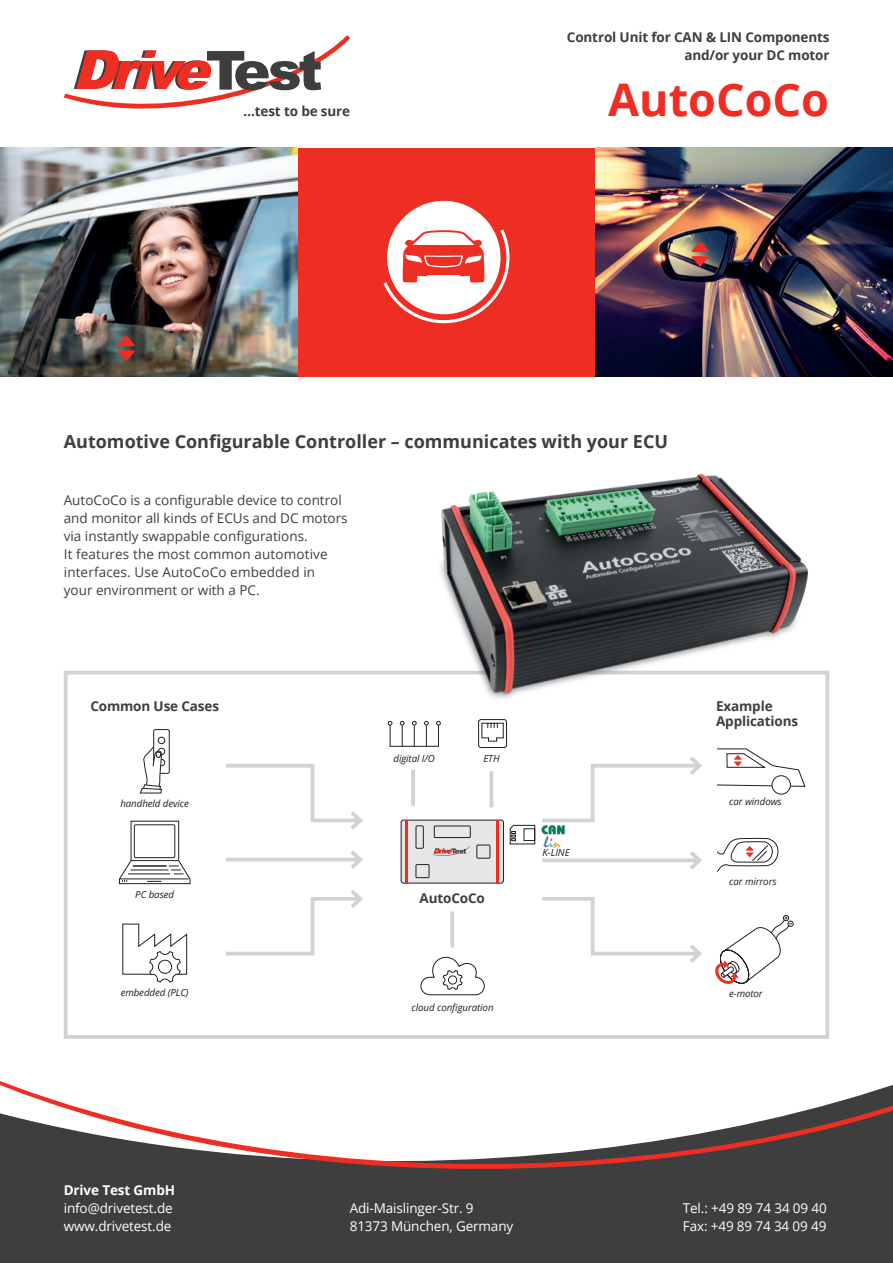
<style>
.page{position:relative;width:893px;height:1263px;background:#fff}
.page>*{position:absolute;margin:0;border:0;box-sizing:border-box;transform-origin:0 0}
.t1{font:700 45px "Open Sans";color:#ee2e22}
.t2{font:700 18px "Open Sans";color:#3e3e3f}
.t3{font:13.5px/18px "Open Sans";color:#3e3e3f}
.t4{font:13.5px/18px "Open Sans";letter-spacing:-.01em;color:#fff}
.t5{font:700 13.5px/18px "Open Sans";letter-spacing:-.01em;color:#3e3e3f;text-align:right}
.t6{font:700 13.5px "Open Sans";letter-spacing:-.01em;color:#fff}
.t7{font:italic 9.75px "Open Sans";letter-spacing:-.01em;color:#231f20}
</style>
<div class="page">
<svg style="left:0;top:999px;width:893px;height:264px;fill:#3e3e3f"></svg>
<svg style="left:0;top:1040px;width:893px;height:139px"></svg>
<img style="left:411px;top:473px;width:404px;height:226px">
<div style="left:298px;top:148px;width:297px;height:228px;background:#ee2e22"></div>
<img style="left:0;top:148px;width:298px;height:228px">
<img style="left:595px;top:148px;width:298px;height:228px">
<svg style="left:117px;top:336px;width:18px;height:25px"></svg>
<svg style="left:64px;top:35px;width:286px;height:74px"></svg>
<svg style="left:119px;top:820px;width:72px;height:64px"></svg>
<svg style="left:122px;top:923px;width:66px;height:60px"></svg>
<svg style="left:139px;top:729px;width:31px;height:65px"></svg>
<svg style="left:420px;top:956px;width:65px;height:40px"></svg>
<hr style="left:226px;top:858px;width:134px;height:3px;background:#d1d2d4">
<svg style="left:347px;top:850px;width:16px;height:19px"></svg>
<svg style="left:226px;top:890px;width:137px;height:66px"></svg>
<svg style="left:226px;top:764px;width:137px;height:66px"></svg>
<svg style="left:542px;top:897px;width:160px;height:66px"></svg>
<div style="left:478px;top:719px;width:29px;height:29px;border:1px solid #231f20;border-radius:2px"></div>
<svg style="left:481px;top:722px;width:23px;height:20px"></svg>
<svg style="left:450px;top:911px;width:4px;height:36px"></svg>
<hr style="left:490px;top:771px;width:3px;height:36px;background:#d1d2d4">
<hr style="left:411px;top:770px;width:4px;height:36px;background:#d1d2d4">
<div style="left:390px;top:725px;width:49px;height:22px;border:1px solid #231f20"></div>
<svg style="left:388px;top:721px;width:4px;height:4px"></svg>
<svg style="left:436px;top:721px;width:5px;height:4px"></svg>
<svg style="left:400px;top:721px;width:4px;height:26px"></svg>
<svg style="left:412px;top:721px;width:5px;height:26px"></svg>
<svg style="left:424px;top:721px;width:5px;height:26px"></svg>
<svg style="left:691px;top:242px;width:18px;height:25px"></svg>
<div style="left:387px;top:201px;width:113px;height:113px;background:#fff;border-radius:50%"></div>
<svg style="left:383px;top:226px;width:127px;height:98px"></svg>
<div style="left:401px;top:820px;width:102px;height:63px;background:#e6e7e9;border-radius:2px"></div>
<div style="left:401px;top:820px;width:103px;height:63px;border:1px solid #231f20;border-radius:2px"></div>
<hr style="left:405px;top:820px;width:3px;height:63px;background:#ee2e22">
<hr style="left:496px;top:820px;width:3px;height:63px;background:#ee2e22">
<div style="left:416px;top:864px;width:13px;height:14px;border:1px solid #231f20"></div>
<div style="left:477px;top:845px;width:13px;height:13px;border:1px solid #231f20"></div>
<div style="left:434px;top:826px;width:36px;height:12px;border:1px solid #231f20"></div>
<div style="left:416px;top:826px;width:7px;height:22px;border:1px solid #231f20"></div>
<svg style="left:433px;top:846px;width:37px;height:10px"></svg>
<div style="left:772px;top:775px;width:19px;height:19px;border:1px solid #231f20;border-radius:50%"></div>
<svg style="left:717px;top:748px;width:89px;height:39px"></svg>
<svg style="left:717px;top:837px;width:62px;height:35px"></svg>
<div style="left:787px;top:921px;width:7px;height:6px;border:1px solid #231f20;border-radius:50%"></div>
<svg style="left:509px;top:756px;width:193px;height:114px"></svg>
<svg style="left:715px;top:915px;width:77px;height:69px"></svg>
<p class="t5" style="left:243px;top:102px;width:108px">…test to be sure</p>
<p class="t5" style="left:567px;top:27px;width:264px">Control Unit for CAN &amp; LIN Components and/or your DC motor</p>
<h1 class="t1" style="left:608px;top:68px;width:223px">AutoCoCo</h1>
<h2 class="t2" style="left:64px;top:428px;width:606px">Automotive Configurable Controller – communicates with your ECU</h2>
<p class="t3" style="left:64px;top:491px;width:285px">AutoCoCo is a configurable device to control and monitor all kinds of ECUs and DC motors via instantly swappable configurations.<br>It features the most common automotive interfaces. Use AutoCoCo embedded in<br>your environment or with a PC.</p>
<p class="t5" style="left:90px;top:697px;width:130px">Common Use Cases</p>
<p class="t5" style="left:716px;top:699px;width:84px;line-height:15px;text-align:left">Example<br>Applications</p>
<p class="t7" style="left:394px;top:752px;width:43px">digital I/O</p>
<p class="t7" style="left:483px;top:752px;width:18px">ETH</p>
<p class="t7" style="left:120px;top:797px;width:70px">handheld device</p>
<p class="t7" style="left:729px;top:795px;width:54px">car windows</p>
<p class="t7" style="left:543px;top:845px;width:29px">K-LINE</p>
<p class="t7" style="left:729px;top:875px;width:49px">car mirrors</p>
<p class="t7" style="left:135px;top:888px;width:40px">PC based</p>
<p class="t5" style="left:420px;top:889px;width:67px">AutoCoCo</p>
<p class="t7" style="left:121px;top:986px;width:70px">embedded (PLC)</p>
<p class="t7" style="left:729px;top:987px;width:35px">e-motor</p>
<p class="t7" style="left:412px;top:1001px;width:84px">cloud configuration</p>
<p class="t6" style="left:64px;top:1180px;width:113px">Drive Test GmbH</p>
<p class="t4" style="left:64px;top:1198px;width:110px">info@drivetest.de www.drivetest.de</p>
<p class="t4" style="left:350px;top:1198px;width:165px">Adi-Maislinger-Str. 9<br>81373 München, Germany</p>
<p class="t4" style="left:683px;top:1198px;width:145px">Tel.: +49 89 74 34 09 40<br>Fax: +49 89 74 34 09 49</p>
</div>
